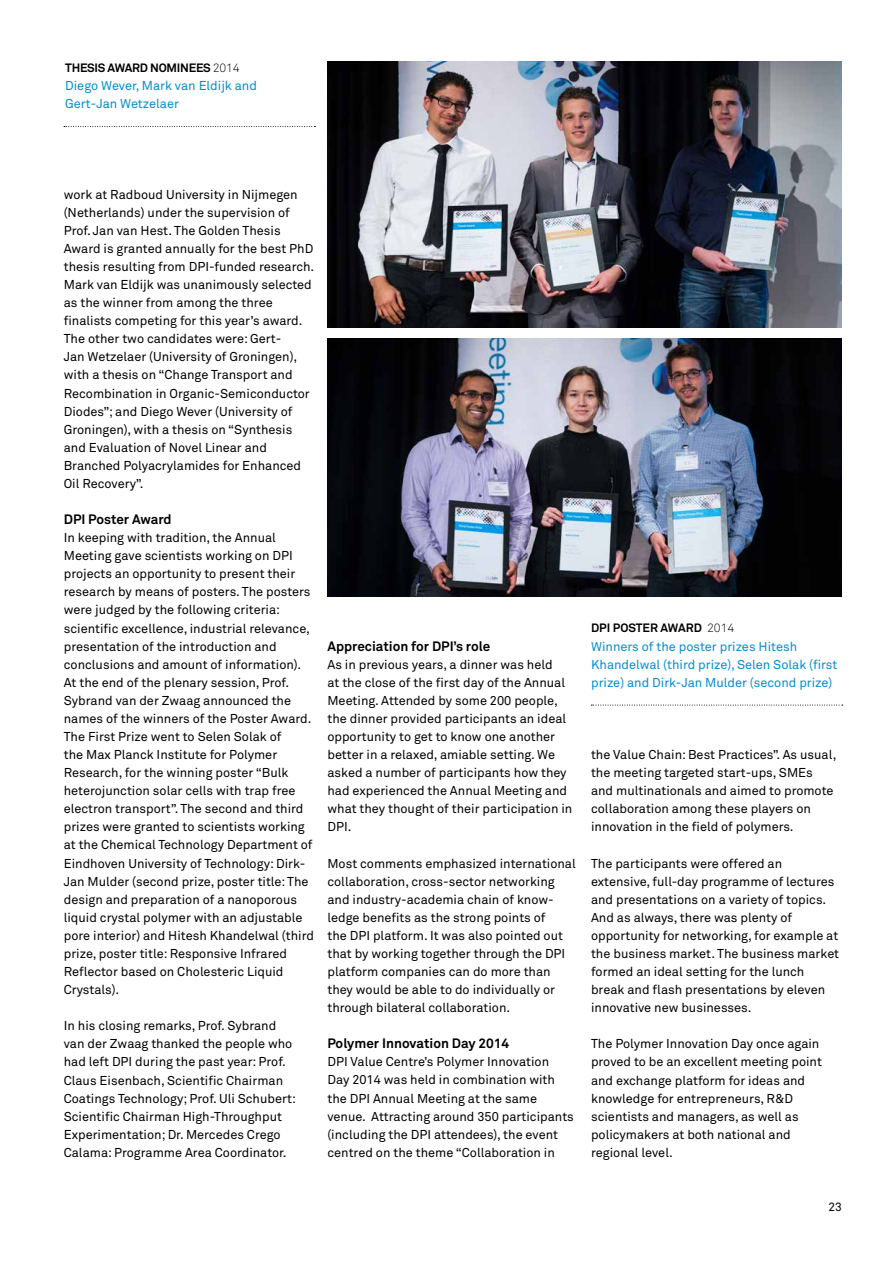
<style>
.page{position:relative;width:893px;height:1263px;background:#fff}
.page>*{position:absolute;margin:0;border:0;box-sizing:border-box;transform-origin:0 0}
.t1{font:700 13.5px "Akkurat";color:#000}
.t2{font:12.75px/18.1px "Akkurat";color:#000}
.t3{font:12.75px/18.1px "Akkurat";color:#008ed2}
.t4{font:700 12px "Akkurat";letter-spacing:-.02em;color:#000}
.t5{font:700 12px "Akkurat";color:#000}
.t6{font:12px "Akkurat";color:#000}
.s1{font-weight:300}
</style>
<div class="page">
<svg style="left:64px;top:126px;width:251px;height:1px"></svg>
<svg style="left:591px;top:705px;width:252px;height:1px"></svg>
<img style="left:327px;top:62px;width:515px;height:265px">
<img style="left:327px;top:339px;width:515px;height:258px">
<p class="t4" style="left:65px;top:60px;width:176px">THESIS AWARD NOMINEES <span class="s1">2014</span></p>
<p class="t3" style="left:65px;top:77px;width:193px">Diego Wever, Mark van Eldijk and<br>Gert-Jan Wetzelaer</p>
<p class="t2" style="left:64px;top:185px;width:252px">work at Radboud University in Nijmegen (Netherlands) under the supervision of Prof. Jan van Hest. The Golden Thesis Award is granted annually for the best PhD thesis resulting from DPI-funded research.<br>Mark van Eldijk was unanimously selected as the winner from among the three finalists competing for this year’s award.<br>The other two candidates were: Gert-<br>Jan Wetzelaer (University of Groningen), with a thesis on “Change Transport and Recombination in Organic-Semiconductor Diodes”; and Diego Wever (University of Groningen), with a thesis on “Synthesis and Evaluation of Novel Linear and Branched Polyacrylamides for Enhanced Oil Recovery”.</p>
<p class="t1" style="left:64px;top:511px;width:109px">DPI Poster Award</p>
<p class="t2" style="left:64px;top:529px;width:252px">In keeping with tradition, the Annual Meeting gave scientists working on DPI projects an opportunity to present their research by means of posters. The posters were judged by the following criteria: scientific excellence, industrial relevance, presentation of the introduction and conclusions and amount of information).<br>At the end of the plenary session, Prof.<br>Sybrand van der Zwaag announced the names of the winners of the Poster Award.<br>The First Prize went to Selen Solak of<br>the Max Planck Institute for Polymer Research, for the winning poster “Bulk heterojunction solar cells with trap free electron transport”. The second and third prizes were granted to scientists working at the Chemical Technology Department of Eindhoven University of Technology: Dirk-Jan Mulder (second prize, poster title: The design and preparation of a nanoporous liquid crystal polymer with an adjustable pore interior) and Hitesh Khandelwal (third prize, poster title: Responsive Infrared Reflector based on Cholesteric Liquid Crystals).</p>
<p class="t2" style="left:64px;top:1017px;width:234px">In his closing remarks, Prof. Sybrand van der Zwaag thanked the people who had left DPI during the past year: Prof.<br>Claus Eisenbach, Scientific Chairman Coatings Technology; Prof. Uli Schubert:<br>Scientific Chairman High-Throughput Experimentation; Dr. Mercedes Crego Calama: Programme Area Coordinator.</p>
<p class="t1" style="left:327px;top:637px;width:164px">Appreciation for DPI’s role</p>
<p class="t2" style="left:327px;top:655px;width:246px">As in previous years, a dinner was held<br>at the close of the first day of the Annual Meeting. Attended by some 200 people, the dinner provided participants an ideal opportunity to get to know one another better in a relaxed, amiable setting. We asked a number of participants how they had experienced the Annual Meeting and what they thought of their participation in DPI.</p>
<p class="t2" style="left:327px;top:854px;width:250px">Most comments emphasized international collaboration, cross-sector networking and industry-academia chain of know&shy;ledge benefits as the strong points of<br>the DPI platform. It was also pointed out that by working together through the DPI platform companies can do more than they would be able to do individually or through bilateral collaboration.</p>
<p class="t1" style="left:327px;top:1035px;width:183px">Polymer Innovation Day 2014</p>
<p class="t2" style="left:327px;top:1053px;width:248px">DPI Value Centre’s Polymer Innovation Day 2014 was held in combination with the DPI Annual Meeting at the same venue. Attracting around 350 participants (including the DPI attendees), the event centred on the theme “Collaboration in</p>
<p class="t5" style="left:591px;top:621px;width:145px">DPI POSTER AWARD <span class="s1">2014</span></p>
<p class="t3" style="left:591px;top:637px;width:248px">Winners of the poster prizes Hitesh<br>Khandelwal (third prize), Selen Solak (first prize) and Dirk-Jan Mulder (second prize)</p>
<p class="t2" style="left:591px;top:746px;width:247px">the Value Chain: Best Practices”. As usual, the meeting targeted start-ups, SMEs and multinationals and aimed to promote collaboration among these players on innovation in the field of polymers.</p>
<p class="t2" style="left:591px;top:854px;width:250px">The participants were offered an extensive, full-day programme of lectures and presentations on a variety of topics.<br>And as always, there was plenty of opportunity for networking, for example at the business market. The business market formed an ideal setting for the lunch break and flash presentations by eleven innovative new businesses.</p>
<p class="t2" style="left:591px;top:1035px;width:232px">The Polymer Innovation Day once again proved to be an excellent meeting point and exchange platform for ideas and knowledge for entrepreneurs, R&amp;D scientists and managers, as well as policymakers at both national and regional level.</p>
<p class="t6" style="left:828px;top:1200px;width:15px">23</p>
</div>
